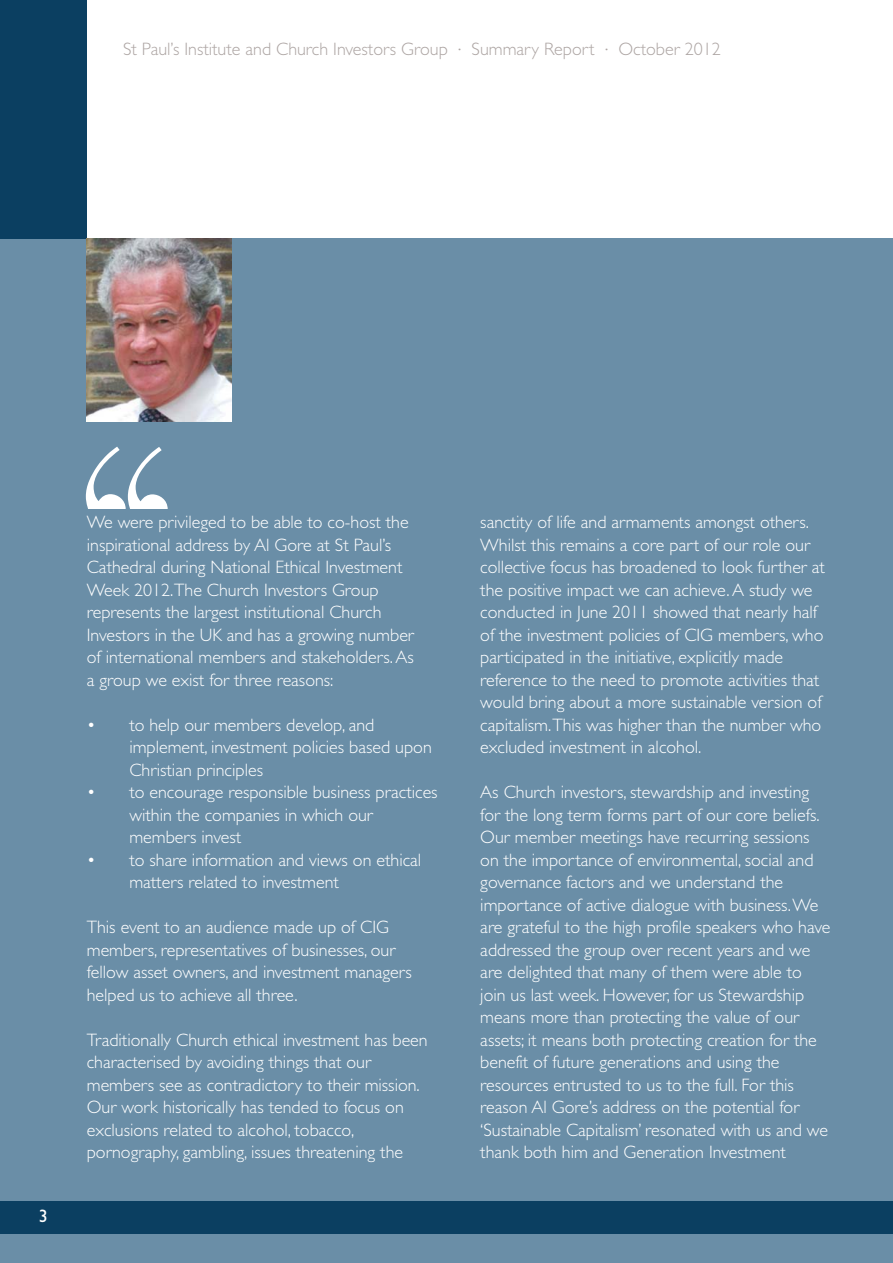
<style>
.page{position:relative;width:893px;height:1263px;background:#fff}
.page>*{position:absolute;margin:0;border:0;box-sizing:border-box;transform-origin:0 0}
.t1{font:276.6px "Didot";color:#fff}
.t2{font:300 18px/22.5px "Gill Sans";color:#fff}
.t3{font:300 18px "Gill Sans";color:#ada5a3}
.t4{font:18px "Gill Sans";color:#fff}
</style>
<div class="page">
<div style="left:0;top:238px;width:892px;height:1025px;background:#6a8ea7"></div>
<div style="left:0;top:0;width:87px;height:238px;background:#0b3f61"></div>
<img style="left:87px;top:238px;width:145px;height:183px">
<div style="left:0;top:1201px;width:892px;height:33px;background:#0b3f61"></div>
<p class="t3" style="left:123px;top:43px;width:326px">St Paul’s Institute and Church Investors Group</p>
<p class="t3" style="left:458px;top:43px;width:138px"><sup>•</sup> Summary Report</p>
<p class="t3" style="left:605px;top:43px;width:117px"><sup>•</sup> October 2012</p>
<p class="t4" style="left:39px;top:1210px;width:10px">3</p>
<h1 class="t1" style="left:67px;top:391px;width:120px">‘‘</h1>
<p class="t2" style="left:87px;top:513px;width:329px">We were privileged to be able to co-host the inspirational address by Al Gore at St Paul’s Cathedral during National Ethical Investment Week 2012.The Church Investors Group represents the largest institutional Church Investors in the UK and has a growing number of international members and stakeholders. As a group we exist for three reasons:</p>
<p class="t2" style="left:129px;top:715px;width:304px;text-indent:-43px">• to help our members develop, and implement, investment policies based upon<br>Christian principles</p>
<p class="t2" style="left:129px;top:783px;width:310px;text-indent:-43px">• to encourage responsible business practices within the companies in which our members invest</p>
<p class="t2" style="left:129px;top:850px;width:293px;text-indent:-43px">• to share information and views on ethical matters related to investment</p>
<p class="t2" style="left:87px;top:918px;width:327px">This event to an audience made up of CIG members, representatives of businesses, our fellow asset owners, and investment managers helped us to achieve all three.</p>
<p class="t2" style="left:87px;top:1030px;width:342px">Traditionally Church ethical investment has been characterised by avoiding things that our members see as contradictory to their mission.<br>Our work historically has tended to focus on exclusions related to alcohol, tobacco, pornography, gambling, issues threatening the</p>
<p class="t2" style="left:480px;top:513px;width:346px">sanctity of life and armaments amongst others.<br>Whilst this remains a core part of our role our collective focus has broadened to look further at the positive impact we can achieve. A study we conducted in June 2011 showed that nearly half of the investment policies of CIG members, who participated in the initiative, explicitly made reference to the need to promote activities that would bring about a more sustainable version of capitalism.This was higher than the number who excluded investment in alcohol.</p>
<p class="t2" style="left:480px;top:783px;width:352px">As Church investors, stewardship and investing for the long term forms part of our core beliefs.<br>Our member meetings have recurring sessions on the importance of environmental, social and governance factors and we understand the importance of active dialogue with business. We are grateful to the high profile speakers who have addressed the group over recent years and we are delighted that many of them were able to join us last week. However, for us Stewardship means more than protecting the value of our assets; it means both protecting creation for the benefit of future generations and using the resources entrusted to us to the full. For this reason Al Gore’s address on the potential for ‘Sustainable Capitalism’ resonated with us and we thank both him and Generation Investment</p>
</div>
